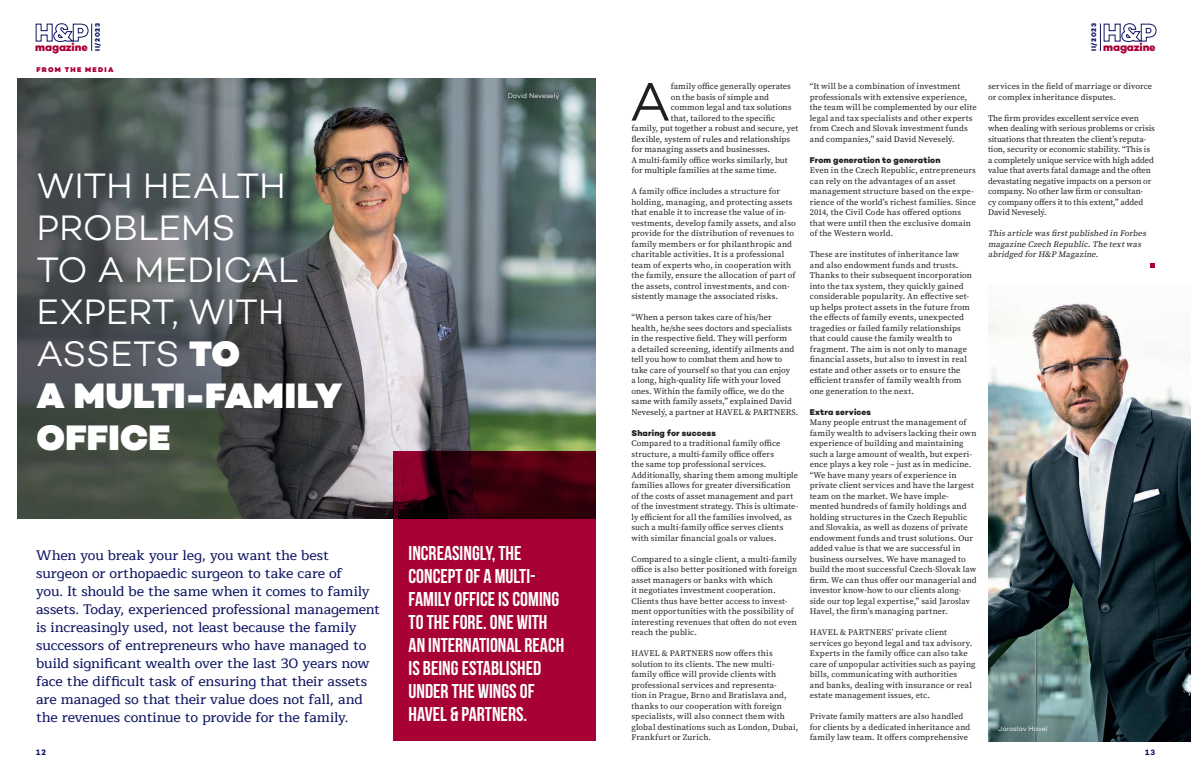
<style>
.page{position:relative;width:1191px;height:780px;background:#fff}
.page>*{position:absolute;margin:0;border:0;box-sizing:border-box;transform-origin:0 0}
.t1{font:300 54.8px "Campton";color:#231f20}
.t2{font:300 36px/42px "Campton";letter-spacing:-.005em;color:#fff}
.t3{font:700 20px/23px "Bebas Neue";color:#fff}
.t4{font:500 14px/18px "Maitree";letter-spacing:-.01em;color:#0e1560}
.t5{font:800 11px "Campton";letter-spacing:-.01em;color:#a80235}
.t6{font:8.5px/10.5px "Source Serif Pro";letter-spacing:.01em;color:#231f20}
.t7{font:8.5px/10.5px "Source Serif Pro";letter-spacing:-.01em;color:#231f20}
.t8{font:italic 8.5px/10.5px "Source Serif Pro";color:#231f20}
.t9{font:800 8.5px "Campton";letter-spacing:.015em;color:#231f20}
.t10{font:700 8px "Campton";color:#0e1560}
.t11{font:300 7px "Campton";letter-spacing:-.01em;color:#fff}
.t12{font:900 7px "Campton";letter-spacing:.18em;color:#a80235}
.t13{font:800 6.7px "Campton";letter-spacing:.095em;color:#0e1560}
.s1{font-weight:900}
</style>
<div class="page">
<svg style="left:1150px;top:263px;width:5px;height:5px"></svg>
<img style="left:17px;top:79px;width:578px;height:439px">
<svg style="left:392px;top:451px;width:203px;height:290px;background:#920932"></svg>
<img style="left:988px;top:301px;width:203px;height:440px">
<svg style="left:1100px;top:23px;width:56px;height:28px"></svg>
<svg style="left:35px;top:23px;width:57px;height:28px"></svg>
<p class="t13" style="left:93px;top:51px;width:29px;rotate:-90deg">II/2023</p>
<p class="t13" style="left:1089px;top:51px;width:29px;rotate:-90deg">II/2023</p>
<p class="t5" style="left:35px;top:40px;width:54px">magazine</p>
<p class="t5" style="left:1103px;top:40px;width:54px">magazine</p>
<p class="t12" style="left:36px;top:65px;width:79px">FROM THE MEDIA</p>
<h2 class="t2" style="left:36px;top:164px;width:307px">WITH HEALTH<br>PROBLEMS<br>TO A MEDICAL<br>EXPERT, WITH<br>ASSETS <span class="s1">TO<br>A MULTI-FAMILY<br>OFFICE</span></h2>
<p class="t11" style="left:507px;top:91px;width:53px">David Neveselý</p>
<p class="t4" style="left:36px;top:546px;width:345px">When you break your leg, you want the best surgeon or orthopaedic surgeon to take care of<br>you. It should be the same when it comes to family assets. Today, experienced professional management is increasingly used, not least because the family successors of entrepreneurs who have managed to build significant wealth over the last 30 years now face the difficult task of ensuring that their assets are managed so that their value does not fall, and the revenues continue to provide for the family.</p>
<h3 class="t3" style="left:408px;top:541px;width:157px">INCREASINGLY, THE<br>CONCEPT OF A MULTI-<br>FAMILY OFFICE IS COMING<br>TO THE FORE. ONE WITH<br>AN INTERNATIONAL REACH<br>IS BEING ESTABLISHED<br>UNDER THE WINGS OF<br>HAVEL &amp; PARTNERS.</h3>
<h1 class="t1" style="left:630px;top:68px;width:42px">A</h1>
<p class="t6" style="left:670px;top:81px;width:122px">family office generally operates</p>
<p class="t6" style="left:670px;top:91px;width:100px">on the basis of simple and</p>
<p class="t6" style="left:670px;top:102px;width:122px">common legal and tax solutions</p>
<p class="t6" style="left:670px;top:112px;width:106px">that, tailored to the specific</p>
<p class="t6" style="left:631px;top:123px;width:168px">family, put together a robust and secure, yet</p>
<p class="t6" style="left:631px;top:133px;width:160px">flexible, system of rules and relationships</p>
<p class="t6" style="left:631px;top:144px;width:140px">for managing assets and businesses.</p>
<p class="t6" style="left:631px;top:154px;width:158px">A multi-family office works similarly, but</p>
<p class="t6" style="left:631px;top:165px;width:147px">for multiple families at the same time.</p>
<p class="t6" style="left:631px;top:186px;width:166px">A family office includes a structure for holding, managing, and protecting assets that enable it to increase the value of in&shy;vestments, develop family assets, and also provide for the distribution of revenues to family members or for philanthropic and charitable activities. It is a professional team of experts who, in cooperation with the family, ensure the allocation of part of the assets, control investments, and con&shy;sistently manage the associated risks.</p>
<p class="t6" style="left:631px;top:312px;width:168px">“When a person takes care of his/her health, he/she sees doctors and specialists in the respective field. They will perform<br>a detailed screening, identify ailments and tell you how to combat them and how to take care of yourself so that you can enjoy<br>a long, high-quality life with your loved ones. Within the family office, we do the same with family assets,” explained David Neveselý, a partner at HAVEL &amp; PARTNERS.</p>
<p class="t9" style="left:631px;top:427px;width:86px">Sharing for success</p>
<p class="t6" style="left:631px;top:438px;width:168px">Compared to a traditional family office structure, a multi-family office offers<br>the same top professional services.<br>Additionally, sharing them among multiple families allows for greater diversification of the costs of asset management and part of the investment strategy. This is ultimate&shy;ly efficient for all the families involved, as such a multi-family office serves clients with similar financial goals or values.</p>
<p class="t6" style="left:631px;top:553px;width:167px">Compared to a single client, a multi-family office is also better positioned with foreign asset managers or banks with which<br>it negotiates investment cooperation.<br>Clients thus have better access to invest&shy;ment opportunities with the possibility of interesting revenues that often do not even reach the public.</p>
<p class="t6" style="left:631px;top:648px;width:168px">HAVEL &amp; PARTNERS now offers this solution to its clients. The new multi&shy;family office will provide clients with professional services and representa-<br>tion in Prague, Brno and Bratislava and, thanks to our cooperation with foreign specialists, will also connect them with global destinations such as London, Dubai, Frankfurt or Zurich.</p>
<p class="t6" style="left:809px;top:81px;width:168px">“It will be a combination of investment professionals with extensive experience, the team will be complemented by our elite legal and tax specialists and other experts from Czech and Slovak investment funds and companies,” said David Neveselý.</p>
<p class="t9" style="left:809px;top:154px;width:132px">From generation to generation</p>
<p class="t6" style="left:809px;top:165px;width:168px">Even in the Czech Republic, entrepreneurs can rely on the advantages of an asset management structure based on the expe&shy;rience of the world’s richest families. Since 2014, the Civil Code has offered options that were until then the exclusive domain of the Western world.</p>
<p class="t6" style="left:809px;top:249px;width:164px">These are institutes of inheritance law and also endowment funds and trusts.<br>Thanks to their subsequent incorporation into the tax system, they quickly gained considerable popularity. An effective set&shy;up helps protect assets in the future from the effects of family events, unexpected tragedies or failed family relationships that could cause the family wealth to fragment. The aim is not only to manage financial assets, but also to invest in real estate and other assets or to ensure the efficient transfer of family wealth from one generation to the next.</p>
<p class="t9" style="left:809px;top:406px;width:63px">Extra services</p>
<p class="t6" style="left:809px;top:417px;width:168px">Many people entrust the management of family wealth to advisers lacking their own experience of building and maintaining such a large amount of wealth, but experi&shy;ence plays a key role – just as in medicine. “We have many years of experience in private client services and have the largest team on the market. We have imple&shy;mented hundreds of family holdings and holding structures in the Czech Republic and Slovakia, as well as dozens of private endowment funds and trust solutions. Our added value is that we are successful in business ourselves. We have managed to build the most successful Czech-Slovak law firm. We can thus offer our managerial and investor know-how to our clients along&shy;side our top legal expertise,” said Jaroslav Havel, the firm’s managing partner.</p>
<p class="t6" style="left:809px;top:627px;width:167px">HAVEL &amp; PARTNERS’ private client services go beyond legal and tax advisory.<br>Experts in the family office can also take care of unpopular activities such as paying bills, communicating with authorities<br>and banks, dealing with insurance or real estate management issues, etc.</p>
<p class="t6" style="left:809px;top:711px;width:162px">Private family matters are also handled for clients by a dedicated inheritance and family law team. It offers comprehensive</p>
<p class="t6" style="left:988px;top:81px;width:166px">services in the field of marriage or divorce or complex inheritance disputes.</p>
<p class="t7" style="left:988px;top:112px;width:168px">The firm provides excellent service even when dealing with serious problems or crisis situations that threaten the client’s reputa&shy;tion, security or economic stability. “This is a completely unique service with high added value that averts fatal damage and the often devastating negative impacts on a person or company. No other law firm or consultan-<br>cy company offers it to this extent,” added David Neveselý.</p>
<p class="t8" style="left:988px;top:228px;width:161px">Thisarticle wasfirstpublished in Forbes magazine Czech Republic.The textwas abridged forH&amp;P Magazine.</p>
<p class="t11" style="left:998px;top:724px;width:51px">Jaroslav Havel</p>
<p class="t10" style="left:36px;top:747px;width:11px">12</p>
<p class="t10" style="left:1145px;top:747px;width:11px">13</p>
</div>
